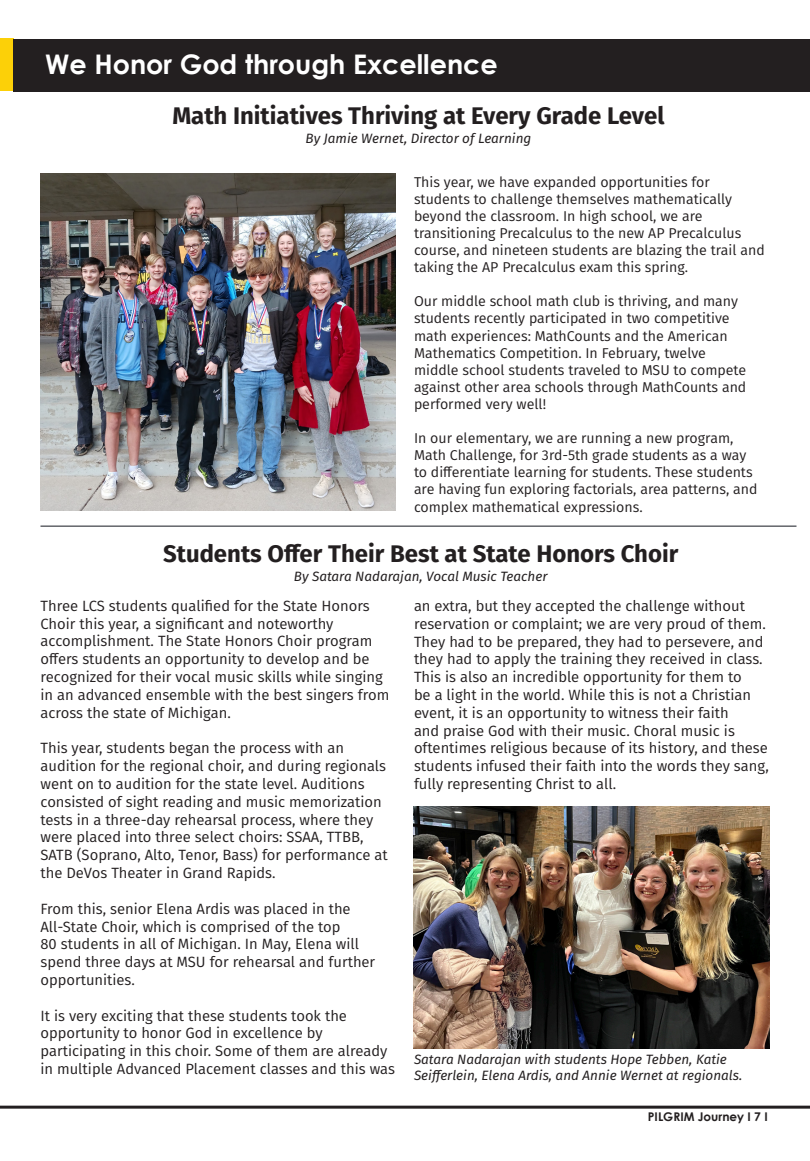
<style>
.page{position:relative;width:810px;height:1161px;background:#fff}
.page>*{position:absolute;margin:0;border:0;box-sizing:border-box;transform-origin:0 0}
.t1{font:700 27px "Century Gothic";color:#fff}
.t2{font:700 24px "Fira Sans";color:#231f20}
.t3{font:14.85px/17.9px "Fira Sans";color:#231f20}
.t4{font:14.25px/17.1px "Fira Sans";color:#231f20}
.t5{font:italic 13.5px/16.2px "Fira Sans";color:#231f20}
.t6{font:700 12px "Century Gothic";color:#231f20}
</style>
<div class="page">
<img style="left:413px;top:806px;width:357px;height:243px">
<img style="left:40px;top:173px;width:356px;height:337px">
<div style="left:0;top:38px;width:14px;height:53px;background:#fcd008"></div>
<hr style="left:0;top:1106px;width:810px;height:3px;background:#231f20">
<div style="left:14px;top:39px;width:796px;height:53px;background:#231f20"></div>
<hr style="left:40px;top:525px;width:756px;height:2px;background:#63656a">
<p class="t1" style="left:45px;top:44px;width:454px">We Honor God through Excellence</p>
<p class="t2" style="left:172px;top:95px;width:494px">Math Initiatives Thriving at Every Grade Level</p>
<p class="t5" style="left:306px;top:130px;width:227px">By Jamie Wernet, Director of Learning</p>
<p class="t4" style="left:414px;top:173px;width:352px">This year, we have expanded opportunities for students to challenge themselves mathematically beyond the classroom. In high school, we are transitioning Precalculus to the new AP Precalculus course, and nineteen students are blazing the trail and taking the AP Precalculus exam this spring.</p>
<p class="t4" style="left:414px;top:293px;width:334px">Our middle school math club is thriving, and many students recently participated in two competitive math experiences: MathCounts and the American Mathematics Competition. In February, twelve middle school students traveled to MSU to compete against other area schools through MathCounts and performed very well!</p>
<p class="t4" style="left:414px;top:429px;width:345px">In our elementary, we are running a new program, Math Challenge, for 3rd-5th grade students as a way to differentiate learning for students. These students are having fun exploring factorials, area patterns, and complex mathematical expressions.</p>
<p class="t2" style="left:163px;top:533px;width:517px">Students Offer Their Best at State Honors Choir</p>
<p class="t5" style="left:294px;top:568px;width:255px">By Satara Nadarajan, Vocal Music Teacher</p>
<p class="t3" style="left:40px;top:596px;width:350px">Three LCS students qualified for the State Honors Choir this year, a significant and noteworthy accomplishment. The State Honors Choir program offers students an opportunity to develop and be recognized for their vocal music skills while singing in an advanced ensemble with the best singers from across the state of Michigan.</p>
<p class="t3" style="left:40px;top:739px;width:349px">This year, students began the process with an audition for the regional choir, and during regionals went on to audition for the state level. Auditions consisted of sight reading and music memorization tests in a three-day rehearsal process, where they were placed into three select choirs: SSAA, TTBB, SATB (Soprano, Alto, Tenor, Bass) for performance at the DeVos Theater in Grand Rapids.</p>
<p class="t3" style="left:40px;top:899px;width:336px">From this, senior Elena Ardis was placed in the All-State Choir, which is comprised of the top<br>80 students in all of Michigan. In May, Elena will spend three days at MSU for rehearsal and further opportunities.</p>
<p class="t3" style="left:40px;top:1006px;width:356px">It is very exciting that these students took the opportunity to honor God in excellence by participating in this choir. Some of them are already in multiple Advanced Placement classes and this was</p>
<p class="t3" style="left:414px;top:596px;width:357px">an extra, but they accepted the challenge without reservation or complaint; we are very proud of them.<br>They had to be prepared, they had to persevere, and they had to apply the training they received in class.<br>This is also an incredible opportunity for them to<br>be a light in the world. While this is not a Christian event, it is an opportunity to witness their faith<br>and praise God with their music. Choral music is oftentimes religious because of its history, and these students infused their faith into the words they sang, fully representing Christ to all.</p>
<p class="t5" style="left:414px;top:1051px;width:330px">Satara Nadarajan with students Hope Tebben, Katie<br>Seifferlein, Elena Ardis, and Annie Wernet at regionals.</p>
<p class="t6" style="left:648px;top:1108px;width:121px">PILGRIM Journey I 7 I</p>
</div>
